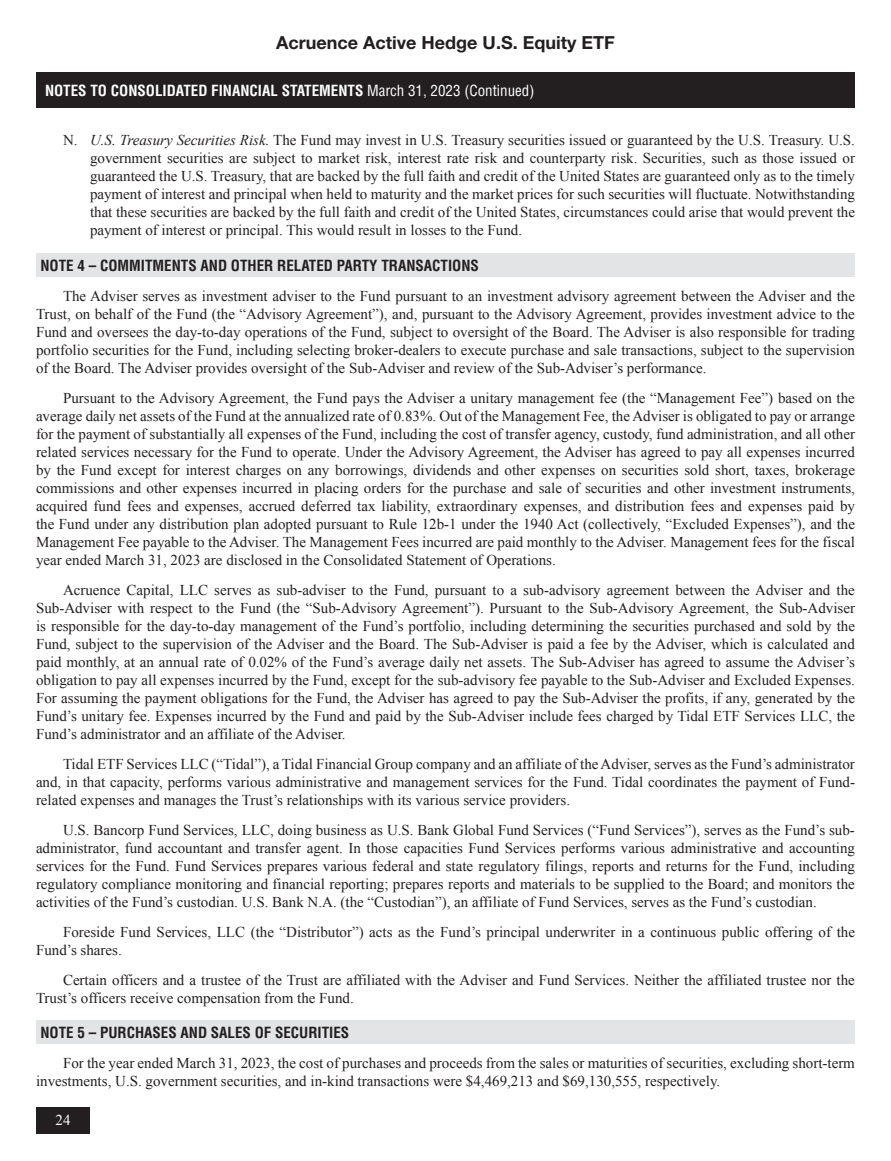
<style>
.page{position:relative;width:891px;height:1161px;background:#fff}
.page>*{position:absolute;margin:0;border:0;box-sizing:border-box;transform-origin:0 0}
.t1{font:700 18px "Helvetica Neue LT Std";color:#231f20}
.Body_Text{font:15px/18px "Times New Roman";color:#231f20;text-align:justify}
.List{font:15px/18px "Times New Roman";color:#231f20}
.Numbered_Note_Heads{font:700 condensed 15px "Helvetica";color:#231f20}
.Main_Heading_no_Rule{font:700 condensed 15px "Helvetica";color:#fff}
.t2{font:15px "Times New Roman";color:#fff}
.s1{font-weight:400}
.s2{font-style:italic}
</style>
<div class="page">
<div style="left:36px;top:1107px;width:54px;height:27px;background:#231f20"></div>
<div style="left:36px;top:72px;width:819px;height:36px;background:#231f20"></div>
<div style="left:36px;top:253px;width:819px;height:24px;background:#e3e4e5"></div>
<div style="left:36px;top:1021px;width:819px;height:23px;background:#e3e4e5"></div>
<p class="t1" style="left:276px;top:31px;width:340px">Acruence Active Hedge U.S. Equity ETF</p>
<p class="Main_Heading_no_Rule" style="left:45px;top:81px;width:491px">NOTES TO CONSOLIDATED FINANCIAL STATEMENTS <span class="s1">March 31, 2023 (Continued)</span></p>
<p class="List" style="left:90px;top:131px;width:767px;text-indent:-27px">N. <span class="s2">U.S. Treasury Securities Risk.</span> The Fund may invest in U.S. Treasury securities issued or guaranteed by the U.S. Treasury. U.S. government securities are subject to market risk, interest rate risk and counterparty risk. Securities, such as those issued or guaranteed the U.S. Treasury, that are backed by the full faith and credit of the United States are guaranteed only as to the timely payment of interest and principal when held to maturity and the market prices for such securities will fluctuate. Notwithstanding that these securities are backed by the full faith and credit of the United States, circumstances could arise that would prevent the payment of interest or principal. This would result in losses to the Fund.</p>
<p class="Numbered_Note_Heads" style="left:40px;top:256px;width:440px">NOTE 4 – COMMITMENTS AND OTHER RELATED PARTY TRANSACTIONS</p>
<p class="Body_Text" style="left:36px;top:286px;width:821px;text-indent:27px">The Adviser serves as investment adviser to the Fund pursuant to an investment advisory agreement between the Adviser and the Trust, on behalf of the Fund (the “Advisory Agreement”), and, pursuant to the Advisory Agreement, provides investment advice to the Fund and oversees the day-to-day operations of the Fund, subject to oversight of the Board. The Adviser is also responsible for trading portfolio securities for the Fund, including selecting broker-dealers to execute purchase and sale transactions, subject to the supervision of the Board. The Adviser provides oversight of the Sub-Adviser and review of the Sub-Adviser’s performance.</p>
<p class="Body_Text" style="left:36px;top:388px;width:821px;text-indent:27px">Pursuant to the Advisory Agreement, the Fund pays the Adviser a unitary management fee (the “Management Fee”) based on the average daily net assets of the Fund at the annualized rate of 0.83%. Out of the Management Fee, the Adviser is obligated to pay or arrange for the payment of substantially all expenses of the Fund, including the cost of transfer agency, custody, fund administration, and all other related services necessary for the Fund to operate. Under the Advisory Agreement, the Adviser has agreed to pay all expenses incurred by the Fund except for interest charges on any borrowings, dividends and other expenses on securities sold short, taxes, brokerage commissions and other expenses incurred in placing orders for the purchase and sale of securities and other investment instruments, acquired fund fees and expenses, accrued deferred tax liability, extraordinary expenses, and distribution fees and expenses paid by the Fund under any distribution plan adopted pursuant to Rule 12b-1 under the 1940 Act (collectively, “Excluded Expenses”), and the Management Fee payable to the Adviser. The Management Fees incurred are paid monthly to the Adviser. Management fees for the fiscal year ended March 31, 2023 are disclosed in the Consolidated Statement of Operations.</p>
<p class="Body_Text" style="left:36px;top:580px;width:821px;text-align:left;text-indent:27px">Acruence Capital, LLC serves as sub-adviser to the Fund, pursuant to a sub-advisory agreement between the Adviser and the Sub-Adviser with respect to the Fund (the “Sub-Advisory Agreement”). Pursuant to the Sub-Advisory Agreement, the Sub-Adviser is responsible for the day-to-day management of the Fund’s portfolio, including determining the securities purchased and sold by the Fund, subject to the supervision of the Adviser and the Board. The Sub-Adviser is paid a fee by the Adviser, which is calculated and paid monthly, at an annual rate of 0.02% of the Fund’s average daily net assets. The Sub-Adviser has agreed to assume the Adviser’s obligation to pay all expenses incurred by the Fund, except for the sub-advisory fee payable to the Sub-Adviser and Excluded Expenses.<br>For assuming the payment obligations for the Fund, the Adviser has agreed to pay the Sub-Adviser the profits, if any, generated by the Fund’s unitary fee. Expenses incurred by the Fund and paid by the Sub-Adviser include fees charged by Tidal ETF Services LLC, the Fund’s administrator and an affiliate of the Adviser.</p>
<p class="Body_Text" style="left:36px;top:754px;width:821px;text-indent:27px">Tidal ETF Services LLC (“Tidal”), a Tidal Financial Group company and an affiliate of the Adviser, serves as the Fund’s administrator and, in that capacity, performs various administrative and management services for the Fund. Tidal coordinates the payment of Fund&shy;related expenses and manages the Trust’s relationships with its various service providers.</p>
<p class="Body_Text" style="left:36px;top:820px;width:821px;text-indent:27px">U.S. Bancorp Fund Services, LLC, doing business as U.S. Bank Global Fund Services (“Fund Services”), serves as the Fund’s sub&shy;administrator, fund accountant and transfer agent. In those capacities Fund Services performs various administrative and accounting services for the Fund. Fund Services prepares various federal and state regulatory filings, reports and returns for the Fund, including regulatory compliance monitoring and financial reporting; prepares reports and materials to be supplied to the Board; and monitors the activities of the Fund’s custodian. U.S. Bank N.A. (the “Custodian”), an affiliate of Fund Services, serves as the Fund’s custodian.</p>
<p class="Body_Text" style="left:36px;top:922px;width:821px;text-indent:27px">Foreside Fund Services, LLC (the “Distributor”) acts as the Fund’s principal underwriter in a continuous public offering of the<br>Fund’s shares.</p>
<p class="Body_Text" style="left:36px;top:970px;width:820px;text-indent:27px">Certain officers and a trustee of the Trust are affiliated with the Adviser and Fund Services. Neither the affiliated trustee nor the<br>Trust’s officers receive compensation from the Fund.</p>
<p class="Numbered_Note_Heads" style="left:40px;top:1023px;width:310px">NOTE 5 – PURCHASES AND SALES OF SECURITIES</p>
<p class="Body_Text" style="left:36px;top:1054px;width:821px;text-indent:27px">For the year ended March 31, 2023, the cost of purchases and proceeds from the sales or maturities of securities, excluding short-term investments, U.S. government securities, and in-kind transactions were $4,469,213 and $69,130,555, respectively.</p>
<p class="t2" style="left:56px;top:1110px;width:16px">24</p>
</div>
